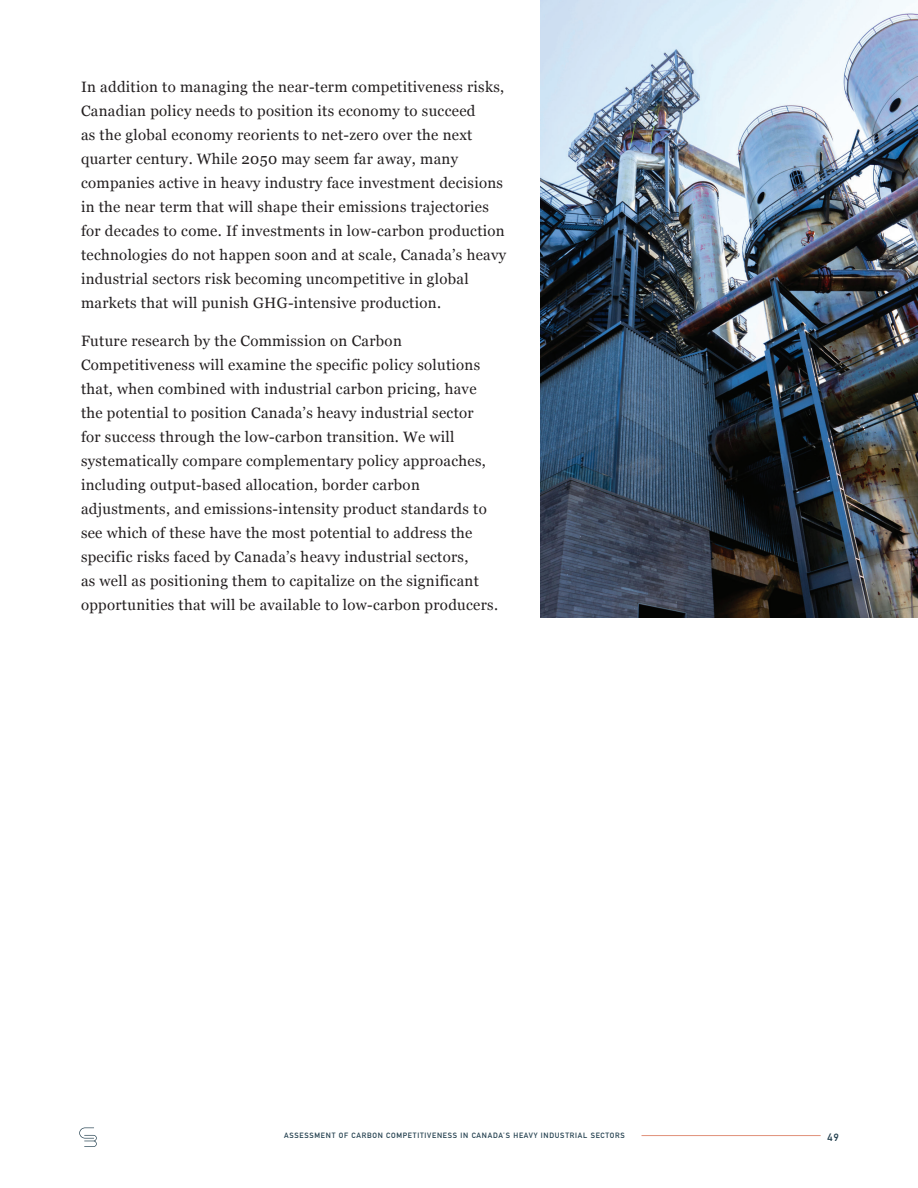
<style>
.page{position:relative;width:918px;height:1188px;background:#fff}
.page>*{position:absolute;margin:0;border:0;box-sizing:border-box;transform-origin:0 0}
.t1{font:15px/24px "Georgia";letter-spacing:.02em;color:#231f20}
.t2{font:700 10.5px "DIN Alternate";color:#213e4d}
.t3{font:700 7.5px "DIN Alternate";letter-spacing:.1em;color:#213e4d}
</style>
<div class="page">
<svg style="left:79px;top:1128px;width:18px;height:19px"></svg>
<hr style="left:642px;top:1135px;width:179px;height:1px;background:#e09179">
<img style="left:540px;top:0;width:378px;height:618px">
<p class="t1" style="left:81px;top:75px;width:427px">In addition to managing the near-term competitiveness risks, Canadian policy needs to position its economy to succeed<br>as the global economy reorients to net-zero over the next quarter century. While 2050 may seem far away, many companies active in heavy industry face investment decisions in the near term that will shape their emissions trajectories for decades to come. If investments in low-carbon production technologies do not happen soon and at scale, Canada’s heavy industrial sectors risk becoming uncompetitive in global markets that will punish GHG-intensive production.</p>
<p class="t1" style="left:81px;top:328px;width:419px">Future research by the Commission on Carbon Competitiveness will examine the specific policy solutions that, when combined with industrial carbon pricing, have the potential to position Canada’s heavy industrial sector<br>for success through the low-carbon transition. We will systematically compare complementary policy approaches, including output-based allocation, border carbon adjustments, and emissions-intensity product standards to see which of these have the most potential to address the specific risks faced by Canada’s heavy industrial sectors,<br>as well as positioning them to capitalize on the significant opportunities that will be available to low-carbon producers.</p>
<p class="t3" style="left:284px;top:1129px;width:342px">ASSESSMENT OF CARBON COMPETITIVENESS IN CANADA’S HEAVY INDUSTRIAL SECTORS</p>
<p class="t2" style="left:828px;top:1129px;width:13px">49</p>
</div>
